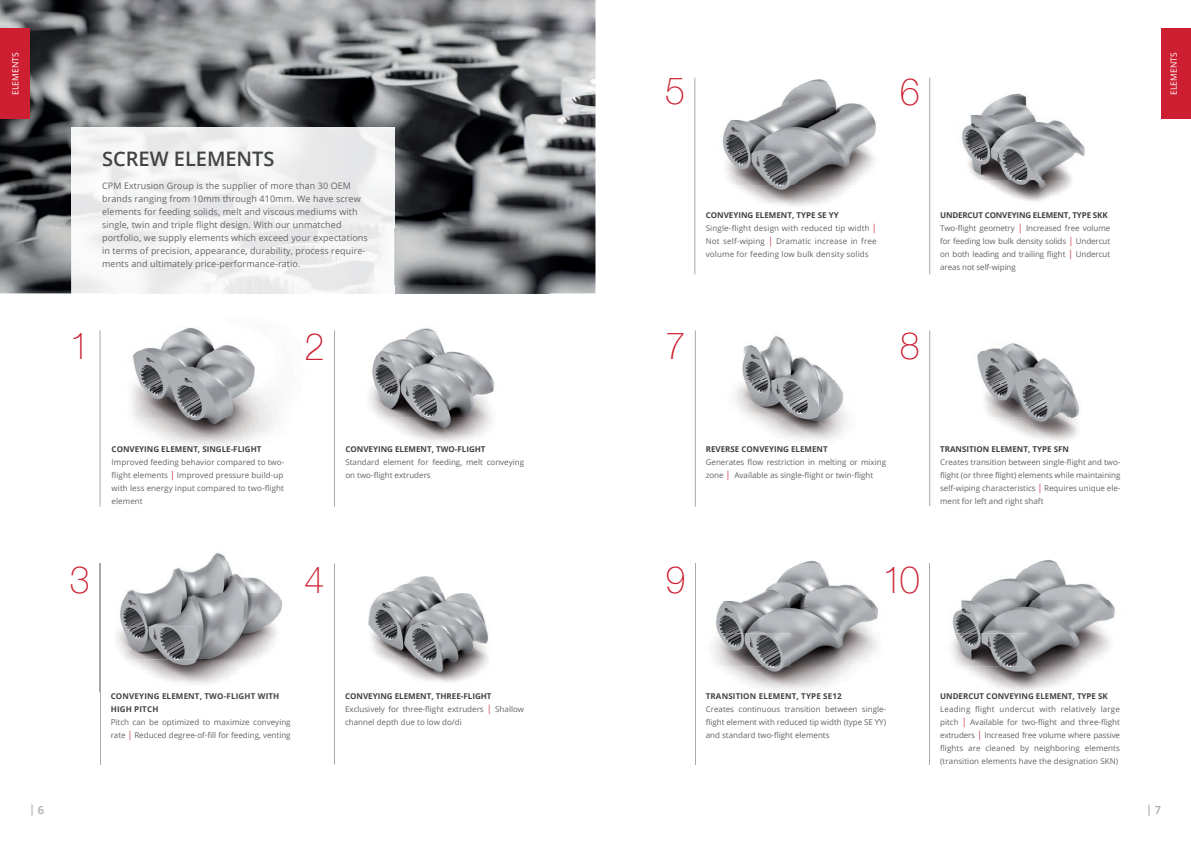
<style>
.page{position:relative;width:1191px;height:842px;background:#fff}
.page>*{position:absolute;margin:0;border:0;box-sizing:border-box;transform-origin:0 0}
.t1{font:100 37.7px "Helvetica Neue";color:#cd1f31;scale:.95 1}
.t2{font:600 20px "Open Sans";color:#414243}
.t3{font:600 11px "Open Sans";color:#a8a9ad}
.t4{font:9px/13px "Open Sans";letter-spacing:.01em;color:#636366}
.t5{font:8.5px "Open Sans";color:#fff}
.t6{font:8px/13px "Open Sans";color:#636366}
.t7{font:8px/13px "Open Sans";letter-spacing:.02em;color:#636366}
.t8{font:700 8px "Open Sans";color:#414243}
.t9{font:700 8px/13px "Open Sans";letter-spacing:.02em;color:#414243}
.s1{font-size:9.6px;color:#cd1f31}
.s2{font-weight:700;color:#414243}
</style>
<div class="page">
<img style="left:0;top:0;width:595px;height:293px">
<img style="left:71px;top:127px;width:323px;height:166px">
<div style="left:0;top:28px;width:30px;height:91px;background:#cd1f31"></div>
<hr style="left:695px;top:330px;width:1px;height:177px;background:#a8a9ad">
<hr style="left:929px;top:563px;width:1px;height:201px;background:#a8a9ad">
<hr style="left:695px;top:563px;width:1px;height:201px;background:#a8a9ad">
<hr style="left:929px;top:330px;width:1px;height:176px;background:#a8a9ad">
<hr style="left:929px;top:78px;width:1px;height:196px;background:#a8a9ad">
<div style="left:1161px;top:28px;width:30px;height:91px;background:#cd1f31"></div>
<hr style="left:694px;top:78px;width:1px;height:196px;background:#a8a9ad">
<hr style="left:100px;top:330px;width:1px;height:177px;background:#a8a9ad">
<hr style="left:334px;top:330px;width:1px;height:177px;background:#a8a9ad">
<hr style="left:100px;top:563px;width:1px;height:201px;background:#a8a9ad">
<hr style="left:334px;top:563px;width:1px;height:201px;background:#a8a9ad">
<img style="left:99px;top:552px;width:183px;height:140px">
<img style="left:100px;top:563px;width:1px;height:129px">
<img style="left:368px;top:576px;width:121px;height:106px">
<img style="left:112px;top:286px;width:204px;height:160px">
<img style="left:369px;top:293px;width:180px;height:149px">
<img style="left:394px;top:286px;width:155px;height:7px">
<img style="left:345px;top:286px;width:49px;height:10px">
<img style="left:736px;top:335px;width:111px;height:105px">
<img style="left:977px;top:343px;width:103px;height:98px">
<img style="left:723px;top:79px;width:153px;height:127px">
<img style="left:962px;top:93px;width:123px;height:108px">
<img style="left:714px;top:560px;width:164px;height:129px">
<img style="left:951px;top:559px;width:164px;height:132px">
<p class="t5" style="left:10px;top:95px;width:44px;rotate:-90deg">ELEMENTS</p>
<p class="t5" style="left:1167px;top:95px;width:44px;rotate:-90deg">ELEMENTS</p>
<h1 class="t1" style="left:665px;top:62px;width:22px">5</h1>
<h1 class="t1" style="left:900px;top:63px;width:22px">6</h1>
<h2 class="t2" style="left:102px;top:145px;width:174px">SCREW ELEMENTS</h2>
<p class="t4" style="left:102px;top:179px;width:267px">CPM Extrusion Group is the supplier of more than 30 OEM brands ranging from 10mm through 410mm. We have screw elements for feeding solids, melt and viscous mediums with single, twin and triple flight design. With our unmatched portfolio, we supply elements which exceed your expectations in terms of precision, appearance, durability, process require&shy;ments and ultimately price-performance-ratio.</p>
<h1 class="t1" style="left:70px;top:317px;width:22px">1</h1>
<h1 class="t1" style="left:304px;top:318px;width:22px">2</h1>
<p class="t8" style="left:112px;top:444px;width:151px">CONVEYING ELEMENT, SINGLE-FLIGHT</p>
<p class="t6" style="left:112px;top:456px;width:174px">Improved feeding behavior compared to two&shy;flight elements <span class="s1">|</span> Improved pressure build-up with less energy input compared to two-flight element</p>
<p class="t8" style="left:345px;top:444px;width:142px">CONVEYING ELEMENT, TWO-FLIGHT</p>
<p class="t6" style="left:345px;top:456px;width:180px">Standard element for feeding, melt conveying on two-flight extruders</p>
<h1 class="t1" style="left:70px;top:551px;width:22px">3</h1>
<h1 class="t1" style="left:304px;top:551px;width:22px">4</h1>
<p class="t9" style="left:111px;top:690px;width:170px">CONVEYING ELEMENT, TWO-FLIGHT WITH<br>HIGH PITCH</p>
<p class="t6" style="left:111px;top:716px;width:181px">Pitch can be optimized to maximize conveying rate <span class="s1">|</span> Reduced degree-of-fill for feeding, venting</p>
<p class="t6" style="left:345px;top:690px;width:180px"><span class="s2">CONVEYING ELEMENT, THREE-FLIGHT<br></span>Exclusively for three-flight extruders <span class="s1">|</span> Shallow channel depth due to low do/di</p>
<p class="t7" style="left:705px;top:209px;width:172px"><span class="s2">CONVEYING ELEMENT, TYPE SE YY </span>Single-flight design with reduced tip width <span class="s1">| </span>Not self-wiping <span class="s1">|</span> Dramatic increase in free volume for feeding low bulk density solids</p>
<p class="t6" style="left:940px;top:209px;width:171px"><span class="s2">UNDERCUT CONVEYING ELEMENT, TYPE SKK </span>Two-flight geometry <span class="s1">|</span> Increased free volume for feeding low bulk density solids <span class="s1">|</span> Undercut on both leading and trailing flight <span class="s1">|</span> Undercut areas not self-wiping</p>
<h1 class="t1" style="left:665px;top:317px;width:22px">7</h1>
<h1 class="t1" style="left:900px;top:317px;width:22px">8</h1>
<p class="t8" style="left:705px;top:444px;width:123px">REVERSE CONVEYING ELEMENT</p>
<p class="t6" style="left:705px;top:456px;width:182px">Generates flow restriction in melting or mixing zone <span class="s1">|</span> Available as single-flight or twin-flight</p>
<p class="t8" style="left:940px;top:444px;width:130px">TRANSITION ELEMENT, TYPE SFN</p>
<p class="t6" style="left:940px;top:456px;width:182px;text-align:justify">Creates transition between single-flight and two&shy;flight (or three flight) elements while maintaining self-wiping characteristics <span class="s1">|</span> Requires unique ele&shy;ment for left and right shaft</p>
<h1 class="t1" style="left:665px;top:551px;width:22px">9</h1>
<h1 class="t1" style="left:882px;top:551px;width:41px">10</h1>
<p class="t9" style="left:705px;top:690px;width:137px">TRANSITION ELEMENT, TYPE SE12</p>
<p class="t6" style="left:705px;top:703px;width:182px;text-align:justify">Creates continuous transition between single&shy;flight element with reduced tip width (type SE YY) and standard two-flight elements</p>
<p class="t8" style="left:940px;top:691px;width:169px">UNDERCUT CONVEYING ELEMENT, TYPE SK</p>
<p class="t6" style="left:940px;top:703px;width:181px;text-align:justify">Leading flight undercut with relatively large pitch <span class="s1">|</span> Available for two-flight and three-flight extruders <span class="s1">|</span> Increased free volume where passive flights are cleaned by neighboring elements (transition elements have the designation SKN)</p>
<h3 class="t3" style="left:29px;top:802px;width:17px">| 6</h3>
<h3 class="t3" style="left:1146px;top:802px;width:17px">| 7</h3>
</div>
